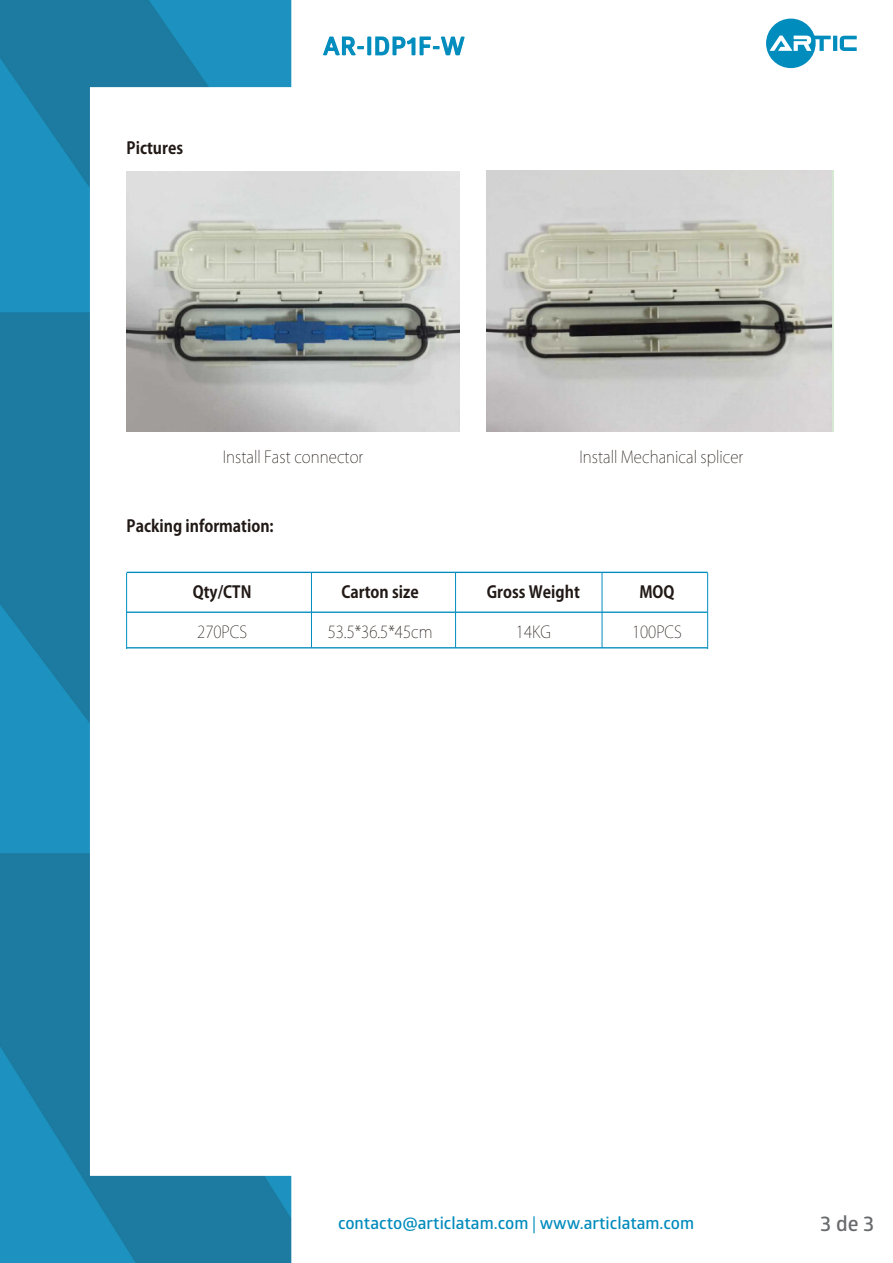
<style>
.page{position:relative;width:893px;height:1263px;background:#fff}
.page>*{position:absolute;margin:0;border:0;box-sizing:border-box;transform-origin:0 0}
.t1{font:24.15px "Glober Bold Free";letter-spacing:.05em;color:#008cbd}
.t2{font:21px "Glober Bold Free";color:#696a6d}
.t3{font:16.95px "Glober Bold Free";color:#008bbc}
.t4{font:200 16.5px "Koz Go Pr 6 N";color:#211915;scale:.92 1}
.t5{font:700 16.5px "Koz Go Pr 6 N";color:#211915;scale:.92 1}
.s1{font-family:"Myriad Pro"}
</style>
<div class="page">
<img style="left:0;top:0;width:857px;height:1263px">
<svg style="left:833px;top:36px;width:4px;height:15px"></svg>
<svg style="left:839px;top:36px;width:17px;height:15px"></svg>
<svg style="left:766px;top:19px;width:64px;height:49px"></svg>
<svg style="left:322px;top:36px;width:143px;height:30px"></svg>
<hr style="left:126px;top:573px;width:1px;height:76px;background:#008dbe">
<hr style="left:601px;top:573px;width:1px;height:75px;background:#008dbe">
<hr style="left:707px;top:573px;width:1px;height:76px;background:#008dbe">
<hr style="left:455px;top:573px;width:1px;height:75px;background:#008dbe">
<hr style="left:311px;top:573px;width:1px;height:75px;background:#008dbe">
<hr style="left:127px;top:612px;width:580px;height:1px;background:#008dbe">
<hr style="left:127px;top:572px;width:580px;height:1px;background:#008dbe">
<hr style="left:127px;top:647px;width:580px;height:1px;background:#008dbe">
<img style="left:127px;top:172px;width:332px;height:259px">
<img style="left:486px;top:171px;width:347px;height:261px">
<p class="t5" style="left:127px;top:138px;width:63px">Pictures</p>
<h1 class="t1" style="left:323px;top:29px;width:142px">AR-IDP1F-W</h1>
<p class="t4" style="left:223px;top:448px;width:154px">Install Fast connector</p>
<p class="t4" style="left:579px;top:448px;width:180px">Install Mechanical splicer</p>
<p class="t5" style="left:127px;top:517px;width:161px">Packing information:</p>
<p class="t5" style="left:193px;top:582px;width:65px">Qty/CTN</p>
<p class="t5" style="left:341px;top:582px;width:85px">Carton size</p>
<p class="t5" style="left:487px;top:582px;width:103px">Gross Weight</p>
<p class="t5" style="left:639px;top:582px;width:40px">MOQ</p>
<p class="t4" style="left:197px;top:622px;width:56px">270PCS</p>
<p class="t4" style="left:328px;top:622px;width:115px">53.5*36.5*45cm</p>
<p class="t4" style="left:516px;top:622px;width:39px">14KG</p>
<p class="t4" style="left:632px;top:622px;width:56px">100PCS</p>
<p class="t3" style="left:338px;top:1211px;width:358px">contacto@articlatam.com <span class="s1">|</span> www.articlatam.com</p>
<p class="t2" style="left:820px;top:1209px;width:55px">3 de 3</p>
</div>
